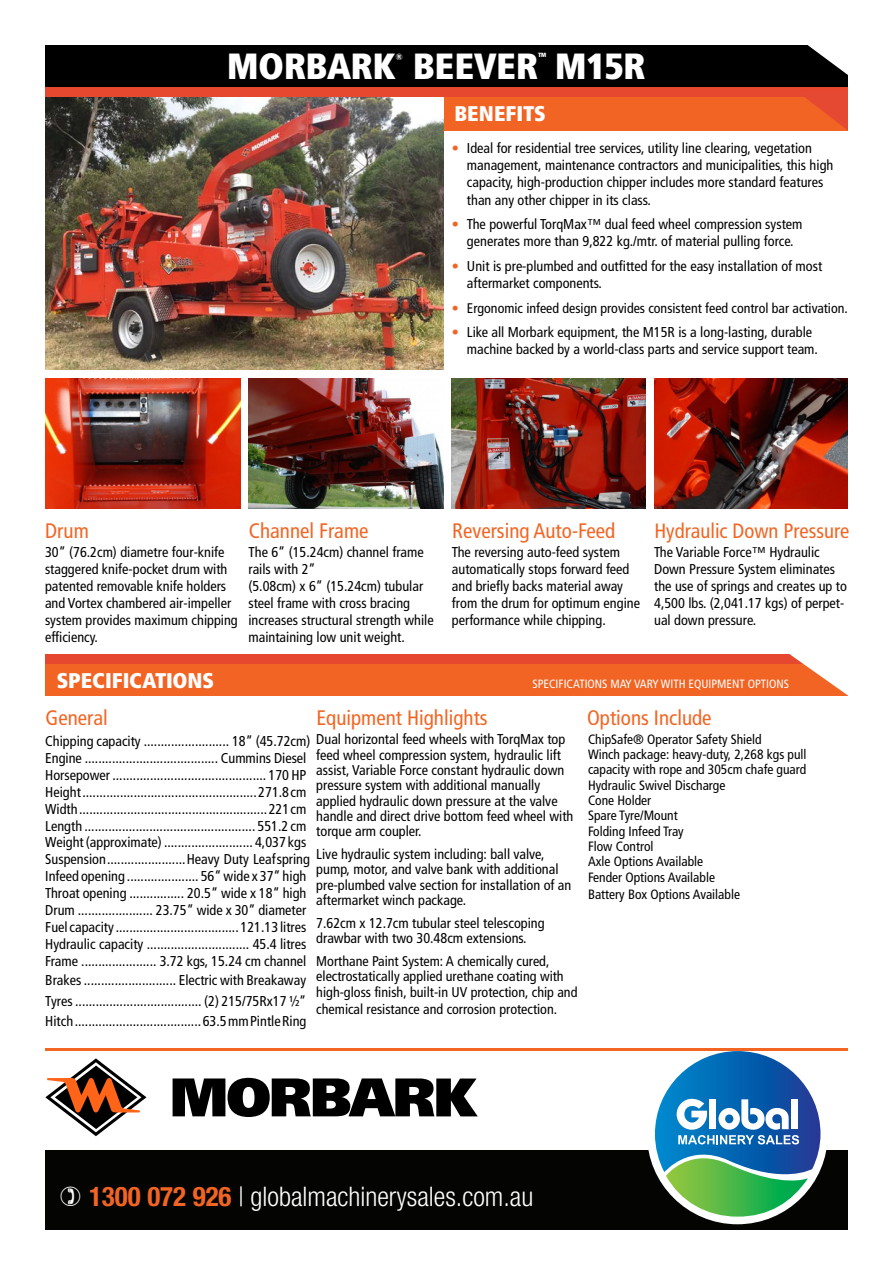
<style>
.page{position:relative;width:893px;height:1263px;background:#fff}
.page>*{position:absolute;margin:0;border:0;box-sizing:border-box;transform-origin:0 0}
.t1{font:800 36px "Frutiger Condensed BQ";letter-spacing:.015em;color:#fff}
.t2{font:300 condensed 27px "Helvetica Neue LT Std";color:#fff}
.Paragraph_Style_1{font:condensed 21px "Frutiger LT";color:#f26523}
.t3{font:800 21px "Frutiger Condensed BQ";letter-spacing:.02em;color:#fff}
.Paragraph_Style_1-2{font:condensed 20.7px "Frutiger LT";color:#f26523}
.Paragraph_Style_1-3{font:condensed 14.25px/17.1px "Frutiger LT";color:#000}
.Paragraph_Style_1-4{font:condensed 14.1px/15.3px "Frutiger LT";color:#000}
.t4{font:condensed 13.95px "Frutiger LT";color:#000}
.Paragraph_Style_1-5{font:condensed 13.5px/15.3px "Frutiger LT";color:#000}
.t5{font:condensed 12px "Frutiger LT";color:#fff}
.t6{font:800 9px "Frutiger Condensed BQ";color:#fff}
.t7{font:800 6px "Frutiger Condensed BQ";color:#fff}
.s1{color:#f26423}
.s2{font-weight:700;color:#f26423}
</style>
<div class="page">
<div style="left:45px;top:45px;width:803px;height:47px;background:#000"></div>
<svg style="left:806px;top:45px;width:42px;height:34px"></svg>
<div style="left:443px;top:92px;width:405px;height:39px;background:#f26423"></div>
<img style="left:45px;top:96px;width:398px;height:273px">
<img style="left:45px;top:378px;width:195px;height:131px">
<div style="left:45px;top:662px;width:803px;height:34px;background:#f26423"></div>
<div style="left:45px;top:654px;width:803px;height:9px;background:#e5482f"></div>
<svg style="left:785px;top:654px;width:63px;height:42px"></svg>
<svg style="left:173px;top:1078px;width:305px;height:39px"></svg>
<svg style="left:45px;top:1058px;width:101px;height:78px"></svg>
<div style="left:45px;top:1151px;width:803px;height:79px;background:#040503"></div>
<div style="left:647px;top:1043px;width:181px;height:181px;background:#fff;border-radius:50%"></div>
<svg style="left:655px;top:1051px;width:165px;height:165px"></svg>
<img style="left:248px;top:378px;width:195px;height:131px">
<img style="left:452px;top:378px;width:194px;height:130px">
<img style="left:654px;top:378px;width:194px;height:131px">
<div style="left:45px;top:87px;width:803px;height:9px;background:#e5482f"></div>
<svg style="left:797px;top:96px;width:51px;height:34px"></svg>
<hr style="left:45px;top:1048px;width:803px;height:2px;background:#f26523">
<p class="t1" style="left:227px;top:43px;width:419px">MORBARK BEEVER M15R</p>
<p class="t6" style="left:395px;top:51px;width:9px">®</p>
<p class="t7" style="left:538px;top:52px;width:10px">TM</p>
<p class="t3" style="left:455px;top:101px;width:92px">BENEFITS</p>
<p class="Paragraph_Style_1-3" style="left:467px;top:140px;width:368px;text-indent:-15px"><span class="s1">•</span> Ideal for residential tree services, utility line clearing, vegetation management, maintenance contractors and municipalities, this high capacity, high-production chipper includes more standard features than any other chipper in its class.</p>
<p class="Paragraph_Style_1-3" style="left:452px;top:216px;width:352px;text-align:center"><span class="s1">•</span> The powerful TorqMax™ dual feed wheel compression system generates more than 9,822 kg./mtr. of material pulling force.</p>
<p class="Paragraph_Style_1-3" style="left:467px;top:257px;width:357px;text-indent:-15px"><span class="s1">•</span> Unit is pre-plumbed and outfitted for the easy installation of most aftermarket components.</p>
<p class="t4" style="left:452px;top:300px;width:397px"><span class="s1">•</span> Ergonomic infeed design provides consistent feed control bar activation.</p>
<p class="Paragraph_Style_1-3" style="left:467px;top:324px;width:353px;text-indent:-15px"><span class="s1">•</span> Like all Morbark equipment, the M15R is a long-lasting, durable machine backed by a world-class parts and service support team.</p>
<p class="Paragraph_Style_1" style="left:45px;top:518px;width:45px">Drum</p>
<p class="Paragraph_Style_1" style="left:249px;top:518px;width:121px">Channel Frame</p>
<p class="Paragraph_Style_1-3" style="left:248px;top:543px;width:187px">The 6” (15.24cm) channel frame rails with 2”<br>(5.08cm) x 6” (15.24cm) tubular steel frame with cross bracing increases structural strength while maintaining low unit weight.</p>
<p class="Paragraph_Style_1-3" style="left:452px;top:543px;width:190px">The reversing auto-feed system automatically stops forward feed and briefly backs material away from the drum for optimum engine performance while chipping.</p>
<p class="Paragraph_Style_1" style="left:452px;top:518px;width:164px">Reversing Auto-Feed</p>
<p class="Paragraph_Style_1-3" style="left:45px;top:543px;width:194px">30” (76.2cm) diametre four-knife staggered knife-pocket drum with patented removable knife holders and Vortex chambered air-impeller system provides maximum chipping efficiency.</p>
<p class="Paragraph_Style_1-2" style="left:654px;top:518px;width:196px">Hydraulic Down Pressure</p>
<p class="Paragraph_Style_1-3" style="left:654px;top:543px;width:194px">The Variable Force™ Hydraulic<br>Down Pressure System eliminates the use of springs and creates up to<br>4,500 lbs. (2,041.17 kgs) of perpet&shy;ual down pressure.</p>
<p class="t3" style="left:57px;top:667px;width:158px">SPECIFICATIONS</p>
<p class="t5" style="left:532px;top:677px;width:258px">SPECIFICATIONS MAY VARY WITH EQUIPMENT OPTIONS</p>
<p class="Paragraph_Style_1" style="left:46px;top:706px;width:64px">General</p>
<p class="Paragraph_Style_1" style="left:317px;top:706px;width:173px">Equipment Highlights</p>
<p class="Paragraph_Style_1-3" style="left:316px;top:732px;width:259px;line-height:15.3px">Dual horizontal feed wheels with TorqMax top feed wheel compression system, hydraulic lift assist, Variable Force constant hydraulic down pressure system with additional manually applied hydraulic down pressure at the valve handle and direct drive bottom feed wheel with torque arm coupler.</p>
<p class="Paragraph_Style_1-3" style="left:316px;top:846px;width:257px;line-height:15.3px">Live hydraulic system including: ball valve, pump, motor, and valve bank with additional pre-plumbed valve section for installation of an aftermarket winch package.</p>
<p class="Paragraph_Style_1-3" style="left:316px;top:915px;width:230px;line-height:15.3px">7.62cm x 12.7cm tubular steel telescoping drawbar with two 30.48cm extensions.</p>
<p class="Paragraph_Style_1-4" style="left:316px;top:953px;width:263px">Morthane Paint System: A chemically cured, electrostatically applied urethane coating with high-gloss finish, built-in UV protection, chip and</p>
<p class="Paragraph_Style_1-4" style="left:316px;top:1001px;width:242px">chemical resistance and corrosion protection.</p>
<p class="Paragraph_Style_1-3" style="left:45px;top:732px;width:267px">Chipping capacity ......................... 18” (45.72cm)</p>
<p class="Paragraph_Style_1-3" style="left:45px;top:784px;width:263px">Height ................................................... 271.8 cm</p>
<p class="Paragraph_Style_1-3" style="left:45px;top:800px;width:263px">Width ....................................................... 221 cm</p>
<p class="Paragraph_Style_1-3" style="left:45px;top:817px;width:263px">Length .................................................. 551.2 cm</p>
<p class="Paragraph_Style_1-3" style="left:45px;top:834px;width:263px">Weight (approximate) .......................... 4,037 kgs</p>
<p class="Paragraph_Style_1-3" style="left:45px;top:851px;width:266px">Suspension ....................... Heavy Duty Leaf spring</p>
<p class="Paragraph_Style_1-3" style="left:45px;top:868px;width:263px">Infeed opening ..................... 56” wide x 37” high</p>
<p class="Paragraph_Style_1-3" style="left:45px;top:884px;width:263px">Throat opening ................ 20.5” wide x 18” high</p>
<p class="Paragraph_Style_1-3" style="left:45px;top:901px;width:263px">Drum ...................... 23.75” wide x 30” diameter</p>
<p class="Paragraph_Style_1-3" style="left:45px;top:750px;width:263px">Engine ....................................... Cummins Diesel</p>
<p class="Paragraph_Style_1-3" style="left:45px;top:767px;width:263px">Horsepower ............................................. 170 HP</p>
<p class="Paragraph_Style_1-3" style="left:45px;top:919px;width:263px">Fuel capacity .................................... 121.13 litres</p>
<p class="Paragraph_Style_1-3" style="left:45px;top:935px;width:263px">Hydraulic capacity .............................. 45.4 litres</p>
<p class="Paragraph_Style_1-3" style="left:45px;top:952px;width:263px">Frame ...................... 3.72 kgs, 15.24 cm channel</p>
<p class="Paragraph_Style_1-3" style="left:45px;top:993px;width:263px">Tyres ..................................... (2) 215/75Rx17 ½”</p>
<p class="Paragraph_Style_1-3" style="left:45px;top:1013px;width:263px">Hitch ..................................... 63.5 mm Pintle Ring</p>
<p class="Paragraph_Style_1-3" style="left:45px;top:972px;width:262px">Brakes ........................... Electric with Breakaway</p>
<p class="Paragraph_Style_1" style="left:587px;top:706px;width:126px">Options Include</p>
<p class="Paragraph_Style_1-5" style="left:588px;top:731px;width:220px">ChipSafe® Operator Safety Shield<br>Winch package: heavy-duty, 2,268 kgs pull capacity with rope and 305cm chafe guard<br>Hydraulic Swivel Discharge<br>Cone Holder<br>Spare Tyre/Mount<br>Folding Infeed Tray<br>Flow Control<br>Axle Options Available<br>Fender Options Available</p>
<p class="Paragraph_Style_1-5" style="left:588px;top:886px;width:153px">Battery Box Options Available</p>
<p class="t2" style="left:89px;top:1181px;width:446px"><span class="s2">1300 072 926</span> | globalmachinerysales.com.au</p>
</div>
